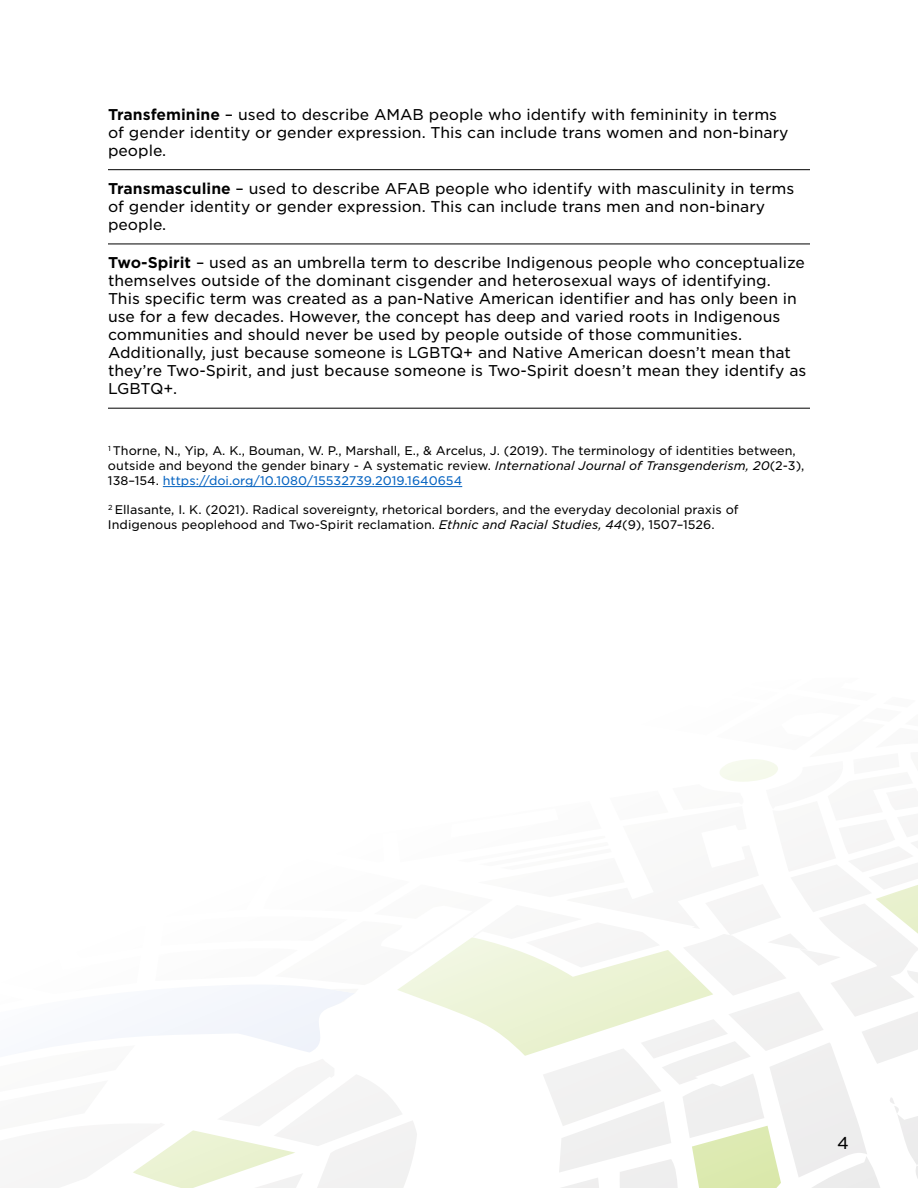
<style>
.page{position:relative;width:918px;height:1188px;background:#fff}
.page>*{position:absolute;margin:0;border:0;box-sizing:border-box;transform-origin:0 0}
.t1{font:16.5px "Gotham S Sm";color:#000}
.t2{font:15px/18px "Gotham S Sm";color:#000}
.t3{font:12px/15px "Gotham S Sm";color:#000}
.s1{font-weight:700}
.s2{font-style:italic}
.s3{color:#0563c1}
</style>
<div class="page">
<svg style="left:133px;top:872px;width:785px;height:316px"></svg>
<svg style="left:720px;top:759px;width:198px;height:113px"></svg>
<hr style="left:108px;top:169px;width:702px;height:1px;background:#000">
<hr style="left:108px;top:244px;width:702px;height:1px;background:#000">
<hr style="left:108px;top:408px;width:702px;height:1px;background:#000">
<hr style="left:163px;top:486px;width:299px;height:1px;background:#0563c1">
<p class="t2" style="left:108px;top:105px;width:682px"><span class="s1">Transfeminine</span> – used to describe AMAB people who identify with femininity in terms of gender identity or gender expression. This can include trans women and non-binary people.</p>
<p class="t2" style="left:108px;top:179px;width:688px"><span class="s1">Transmasculine</span> – used to describe AFAB people who identify with masculinity in terms of gender identity or gender expression. This can include trans men and non-binary people.</p>
<p class="t2" style="left:108px;top:254px;width:700px"><span class="s1">Two-Spirit</span> – used as an umbrella term to describe Indigenous people who conceptualize themselves outside of the dominant cisgender and heterosexual ways of identifying.<br>This specific term was created as a pan-Native American identifier and has only been in use for a few decades. However, the concept has deep and varied roots in Indigenous communities and should never be used by people outside of those communities.<br>Additionally, just because someone is LGBTQ+ and Native American doesn’t mean that they’re Two-Spirit, and just because someone is Two-Spirit doesn’t mean they identify as LGBTQ+.</p>
<p class="t3" style="left:108px;top:443px;width:698px"><sup>1</sup> Thorne, N., Yip, A. K., Bouman, W. P., Marshall, E., &amp; Arcelus, J. (2019). The terminology of identities between, outside and beyond the gender binary - A systematic review. <span class="s2">International Journal of Transgenderism, 20</span>(2-3),<br>138–154. <span class="s3">https://doi.org/10.1080/15532739.2019.1640654</span></p>
<p class="t3" style="left:108px;top:502px;width:632px"><sup>2</sup> Ellasante, I. K. (2021). Radical sovereignty, rhetorical borders, and the everyday decolonial praxis of<br>Indigenous peoplehood and Two-Spirit reclamation. <span class="s2">Ethnic and Racial Studies, 44</span>(9), 1507–1526.</p>
<p class="t1" style="left:837px;top:1132px;width:13px">4</p>
</div>
